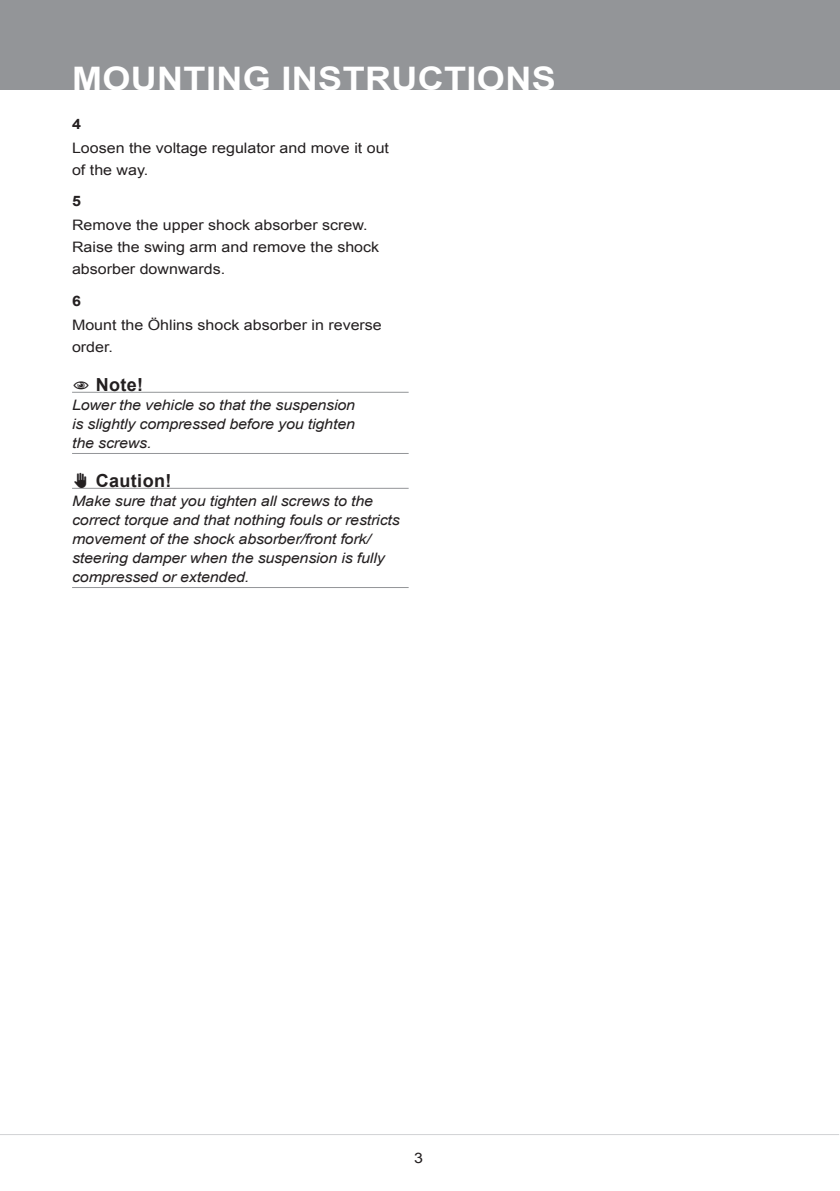
<style>
.page{position:relative;width:840px;height:1191px;background:#fff}
.page>*{position:absolute;margin:0;border:0;box-sizing:border-box;transform-origin:0 0}
.t1{font:700 32.4px "Arial";letter-spacing:.01em;color:#fff;scale:1.11 1}
.t2{font:700 18px "Arial";color:#231f20}
.t3{font:italic 14.4px/19px "Arial";letter-spacing:-.01em;color:#231f20;text-align:justify;scale:1.11 1}
.t4{font:14.4px/22px "Arial";color:#231f20;scale:1.11 1}
.t5{font:700 14.4px "Arial";color:#231f20;scale:1.11 1}
</style>
<div class="page">
<div style="left:0;top:0;width:839px;height:90px;background:#939598"></div>
<hr style="left:0;top:1134px;width:838px;height:1px;background:#d1d2d4">
<hr style="left:72px;top:392px;width:336px;height:1px;background:#939598">
<hr style="left:72px;top:453px;width:336px;height:1px;background:#939598">
<hr style="left:72px;top:488px;width:336px;height:1px;background:#939598">
<hr style="left:72px;top:587px;width:336px;height:1px;background:#939598">
<h1 class="t1" style="left:72px;top:57px;width:437px">MOUNTING INSTRUCTIONS</h1>
<p class="t5" style="left:72px;top:114px;width:10px">4</p>
<p class="t4" style="left:72px;top:137px;width:287px">Loosen the voltage regulator and move it out of the way.</p>
<p class="t5" style="left:72px;top:191px;width:10px">5</p>
<p class="t4" style="left:72px;top:214px;width:278px">Remove the upper shock absorber screw.<br>Raise the swing arm and remove the shock absorber downwards.</p>
<p class="t5" style="left:72px;top:291px;width:10px">6</p>
<p class="t4" style="left:72px;top:313px;width:280px">Mount the Öhlins shock absorber in reverse order.</p>
<p class="t2" style="left:109px;top:372px;width:36px">NOT E!</p>
<p class="t3" style="left:72px;top:395px;width:256px">Lower the vehicle so that the suspension is slightly compressed before you tighten the screws.</p>
<p class="t2" style="left:72px;top:468px;width:28px">✋✋CAUTION!</p>
<p class="t3" style="left:72px;top:491px;width:296px;text-align:left">Make sure that you tighten all screws to the correct torque and that nothing fouls or restricts movement of the shock absorber/front fork/ steering damper when the suspension is fully compressed or extended.</p>
<p class="t4" style="left:414px;top:1147px;width:10px">3</p>
</div>
